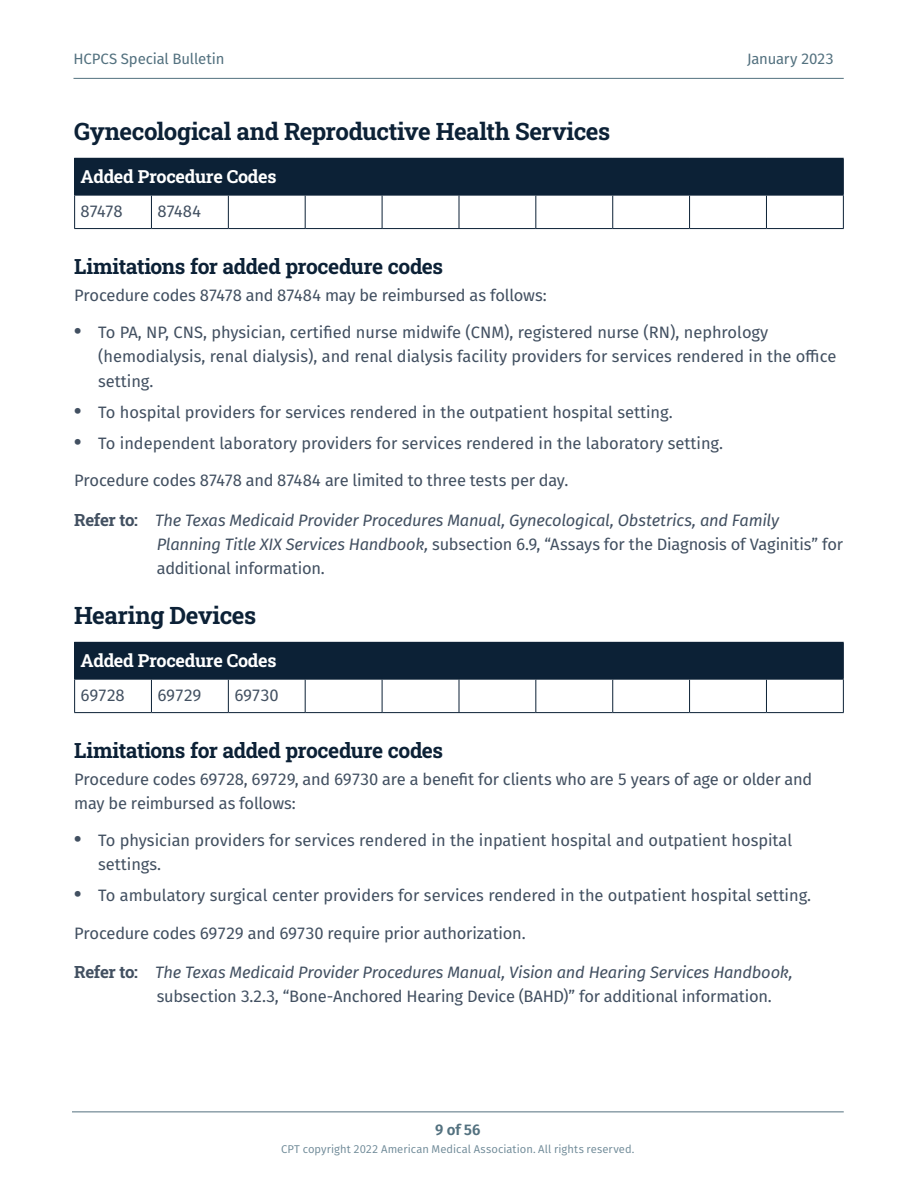
<style>
.page{position:relative;width:918px;height:1188px;background:#fff}
.page>*{position:absolute;margin:0;border:0;box-sizing:border-box;transform-origin:0 0}
.t1{font:24px "Roboto Slab";letter-spacing:-.02em;color:#0c2136}
.t2{font:21px "Roboto Slab";letter-spacing:-.02em;color:#0c2136}
.t3{font:18px "Roboto Slab";letter-spacing:-.015em;color:#fff}
.t4{font:16.5px/24.8px "Fira Sans";letter-spacing:-.005em;color:#425061}
.t5{font:italic 16.5px/24px "Fira Sans";letter-spacing:-.015em;color:#425061}
.t6{font:15px "Fira Sans";letter-spacing:-.01em;color:#53717f}
.t7{font:600 15px "Fira Sans";color:#53717f}
.t8{font:11.25px "Fira Sans";letter-spacing:.005em;color:#6e8997}
.s1{font-weight:700;font-size:21px}
.s2{font-family:"Roboto Slab";font-style:normal;font-size:16.8px}
.s3{font-style:normal}
.s4{font-family:"Roboto Slab";font-size:16.8px}
.s5{font-style:italic}
</style>
<div class="page">
<hr style="left:72px;top:1112px;width:772px;height:1px;background:#53717f">
<hr style="left:74px;top:78px;width:770px;height:1px;background:#53717f">
<div style="left:75px;top:158px;width:768px;height:37px;background:#0c2136"></div>
<hr style="left:74px;top:158px;width:77px;height:1px;background:#0c2136">
<hr style="left:74px;top:159px;width:1px;height:36px;background:#0c2136">
<hr style="left:766px;top:158px;width:78px;height:1px;background:#0c2136">
<hr style="left:843px;top:159px;width:1px;height:36px;background:#0c2136">
<hr style="left:74px;top:195px;width:77px;height:1px;background:#0c2136">
<hr style="left:74px;top:196px;width:1px;height:32px;background:#0c2136">
<hr style="left:151px;top:195px;width:77px;height:1px;background:#0c2136">
<hr style="left:151px;top:196px;width:1px;height:32px;background:#0c2136">
<hr style="left:228px;top:195px;width:77px;height:1px;background:#0c2136">
<hr style="left:228px;top:196px;width:1px;height:32px;background:#0c2136">
<hr style="left:305px;top:195px;width:77px;height:1px;background:#0c2136">
<hr style="left:305px;top:196px;width:1px;height:32px;background:#0c2136">
<hr style="left:382px;top:195px;width:77px;height:1px;background:#0c2136">
<hr style="left:382px;top:196px;width:1px;height:32px;background:#0c2136">
<hr style="left:459px;top:195px;width:77px;height:1px;background:#0c2136">
<hr style="left:459px;top:196px;width:1px;height:32px;background:#0c2136">
<hr style="left:536px;top:195px;width:77px;height:1px;background:#0c2136">
<hr style="left:535px;top:196px;width:1px;height:32px;background:#0c2136">
<hr style="left:613px;top:195px;width:77px;height:1px;background:#0c2136">
<hr style="left:612px;top:196px;width:1px;height:32px;background:#0c2136">
<hr style="left:690px;top:195px;width:76px;height:1px;background:#0c2136">
<hr style="left:689px;top:196px;width:1px;height:32px;background:#0c2136">
<hr style="left:766px;top:195px;width:78px;height:1px;background:#0c2136">
<hr style="left:766px;top:196px;width:1px;height:32px;background:#0c2136">
<hr style="left:843px;top:196px;width:1px;height:32px;background:#0c2136">
<hr style="left:74px;top:228px;width:77px;height:1px;background:#0c2136">
<hr style="left:151px;top:228px;width:77px;height:1px;background:#0c2136">
<hr style="left:228px;top:228px;width:77px;height:1px;background:#0c2136">
<hr style="left:305px;top:228px;width:77px;height:1px;background:#0c2136">
<hr style="left:382px;top:228px;width:77px;height:1px;background:#0c2136">
<hr style="left:459px;top:228px;width:77px;height:1px;background:#0c2136">
<hr style="left:536px;top:228px;width:77px;height:1px;background:#0c2136">
<hr style="left:613px;top:228px;width:77px;height:1px;background:#0c2136">
<hr style="left:690px;top:228px;width:76px;height:1px;background:#0c2136">
<hr style="left:766px;top:228px;width:78px;height:1px;background:#0c2136">
<div style="left:75px;top:642px;width:768px;height:37px;background:#0c2136"></div>
<hr style="left:74px;top:642px;width:77px;height:1px;background:#0c2136">
<hr style="left:74px;top:643px;width:1px;height:36px;background:#0c2136">
<hr style="left:766px;top:642px;width:78px;height:1px;background:#0c2136">
<hr style="left:843px;top:643px;width:1px;height:36px;background:#0c2136">
<hr style="left:74px;top:679px;width:77px;height:1px;background:#0c2136">
<hr style="left:74px;top:680px;width:1px;height:32px;background:#0c2136">
<hr style="left:151px;top:679px;width:77px;height:1px;background:#0c2136">
<hr style="left:151px;top:680px;width:1px;height:32px;background:#0c2136">
<hr style="left:228px;top:679px;width:77px;height:1px;background:#0c2136">
<hr style="left:228px;top:680px;width:1px;height:32px;background:#0c2136">
<hr style="left:305px;top:679px;width:77px;height:1px;background:#0c2136">
<hr style="left:305px;top:680px;width:1px;height:32px;background:#0c2136">
<hr style="left:382px;top:679px;width:77px;height:1px;background:#0c2136">
<hr style="left:382px;top:680px;width:1px;height:32px;background:#0c2136">
<hr style="left:459px;top:679px;width:77px;height:1px;background:#0c2136">
<hr style="left:459px;top:680px;width:1px;height:32px;background:#0c2136">
<hr style="left:536px;top:679px;width:77px;height:1px;background:#0c2136">
<hr style="left:535px;top:680px;width:1px;height:32px;background:#0c2136">
<hr style="left:613px;top:679px;width:77px;height:1px;background:#0c2136">
<hr style="left:612px;top:680px;width:1px;height:32px;background:#0c2136">
<hr style="left:690px;top:679px;width:76px;height:1px;background:#0c2136">
<hr style="left:689px;top:680px;width:1px;height:32px;background:#0c2136">
<hr style="left:766px;top:679px;width:78px;height:1px;background:#0c2136">
<hr style="left:766px;top:680px;width:1px;height:32px;background:#0c2136">
<hr style="left:843px;top:680px;width:1px;height:32px;background:#0c2136">
<hr style="left:74px;top:712px;width:77px;height:1px;background:#0c2136">
<hr style="left:151px;top:712px;width:77px;height:1px;background:#0c2136">
<hr style="left:228px;top:712px;width:77px;height:1px;background:#0c2136">
<hr style="left:305px;top:712px;width:77px;height:1px;background:#0c2136">
<hr style="left:382px;top:712px;width:77px;height:1px;background:#0c2136">
<hr style="left:459px;top:712px;width:77px;height:1px;background:#0c2136">
<hr style="left:536px;top:712px;width:77px;height:1px;background:#0c2136">
<hr style="left:613px;top:712px;width:77px;height:1px;background:#0c2136">
<hr style="left:690px;top:712px;width:76px;height:1px;background:#0c2136">
<hr style="left:766px;top:712px;width:78px;height:1px;background:#0c2136">
<p class="t6" style="left:74px;top:47px;width:152px">HCPCS Special Bulletin</p>
<p class="t6" style="left:747px;top:47px;width:89px">January 2023</p>
<h3 class="t1" style="left:74px;top:115px;width:538px">Gynecological and Reproductive Health Services</h3>
<p class="t3" style="left:81px;top:164px;width:197px">Added Procedure Codes</p>
<p class="t4" style="left:81px;top:198px;width:44px">87478</p>
<p class="t4" style="left:157px;top:198px;width:45px">87484</p>
<h4 class="t2" style="left:74px;top:252px;width:370px">Limitations for added procedure codes</h4>
<p class="t4" style="left:74px;top:282px;width:474px">Procedure codes 87478 and 87484 may be reimbursed as follows:</p>
<p class="t4" style="left:98px;top:319px;width:740px;text-indent:-24px"><span class="s1">•</span> To PA, NP, CNS, physician, certified nurse midwife (CNM), registered nurse (RN), nephrology (hemodialysis, renal dialysis), and renal dialysis facility providers for services rendered in the office setting .</p>
<p class="t4" style="left:74px;top:399px;width:600px"><span class="s1">•</span> To hospital providers for services rendered in the outpatient hospital setting .</p>
<p class="t4" style="left:74px;top:430px;width:650px"><span class="s1">•</span> To independent laboratory providers for services rendered in the laboratory setting .</p>
<p class="t4" style="left:74px;top:468px;width:496px">Procedure codes 87478 and 87484 are limited to three tests per day .</p>
<p class="t5" style="left:157px;top:508px;width:688px;text-indent:-83px"><span class="s2">Refer to:</span> The Texas Medicaid Provider Procedures Manual, Gynecological, Obstetrics, and Family<br>Planning Title XIX Services Handbook, <span class="s3">subsection 6 .9, “Assays for the Diagnosis of Vaginitis” for additional information .</span></p>
<h3 class="t1" style="left:74px;top:599px;width:184px">Hearing Devices</h3>
<p class="t3" style="left:81px;top:648px;width:197px">Added Procedure Codes</p>
<p class="t4" style="left:81px;top:682px;width:46px">69728</p>
<p class="t4" style="left:157px;top:682px;width:46px">69729</p>
<p class="t4" style="left:234px;top:682px;width:46px">69730</p>
<h4 class="t2" style="left:74px;top:736px;width:370px">Limitations for added procedure codes</h4>
<p class="t4" style="left:74px;top:767px;width:739px;line-height:24px">Procedure codes 69728, 69729, and 69730 are a benefit for clients who are 5 years of age or older and may be reimbursed as follows:</p>
<p class="t4" style="left:98px;top:827px;width:695px;text-indent:-24px"><span class="s1">•</span> To physician providers for services rendered in the inpatient hospital and outpatient hospital settings .</p>
<p class="t4" style="left:74px;top:883px;width:739px"><span class="s1">•</span> To ambulatory surgical center providers for services rendered in the outpatient hospital setting .</p>
<p class="t4" style="left:74px;top:920px;width:453px">Procedure codes 69729 and 69730 require prior authorization .</p>
<p class="t4" style="left:157px;top:960px;width:638px;line-height:24px;text-indent:-83px"><span class="s4">Refer to:</span> <span class="s5">The Texas Medicaid Provider Procedures Manual, Vision and Hearing Services Handbook, </span>subsection 3 .2 .3, “Bone-Anchored Hearing Device (BAHD)” for additional information .</p>
<p class="t7" style="left:435px;top:1117px;width:47px">9 of 56</p>
<p class="t8" style="left:281px;top:1141px;width:355px">CPT copyright 2022 American Medical Association. All rights reserved.</p>
</div>
